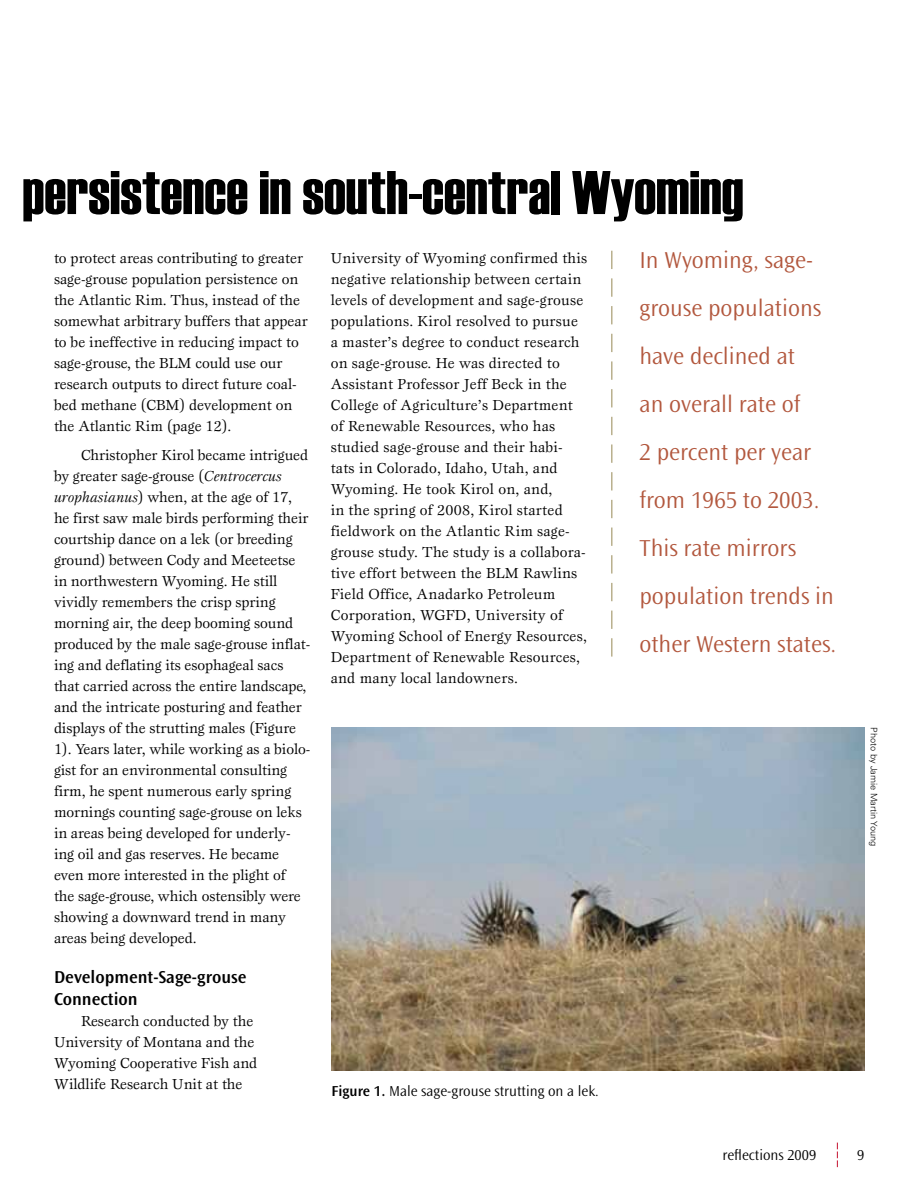
<style>
.page{position:relative;width:918px;height:1188px;background:#fff}
.page>*{position:absolute;margin:0;border:0;box-sizing:border-box;transform-origin:0 0}
.t1{font:61.5px "Haettenschweiler";color:#000}
.t2{font:300 24px/48px "Ocean Sans MT Std";color:#b2573d}
.t3{font:600 18px/21.6px "Ocean Sans MT Std";color:#000}
.t4{font:15px/21px "Esprit";color:#000}
.t5{font:300 15px "Ocean Sans MT Std";color:#000}
.t6{font:300 9px "Zurich BT";color:#000}
.s1{font-style:italic}
.s2{font-weight:600}
</style>
<div class="page">
<img style="left:332px;top:727px;width:532px;height:344px">
<svg style="left:611px;top:251px;width:1px;height:406px"></svg>
<svg style="left:837px;top:1143px;width:1px;height:24px"></svg>
<p class="t1" style="left:22px;top:151px;width:723px">persistence in south-central Wyoming</p>
<p class="t4" style="left:54px;top:247px;width:255px">to protect areas contributing to greater sage-grouse population persistence on the Atlantic Rim. Thus, instead of the somewhat arbitrary buffers that appear to be ineffective in reducing impact to sage-grouse, the BLM could use our research outputs to direct future coal&shy;bed methane (CBM) development on the Atlantic Rim (page 12).</p>
<p class="t4" style="left:54px;top:444px;width:258px;text-indent:27px">Christopher Kirol became intrigued by greater sage-grouse (<span class="s1">Centrocercus urophasianus</span>) when, at the age of 17, he first saw male birds performing their courtship dance on a lek (or breeding ground) between Cody and Meeteetse in northwestern Wyoming. He still vividly remembers the crisp spring morning air, the deep booming sound produced by the male sage-grouse inflat&shy;ing and deflating its esophageal sacs that carried across the entire landscape, and the intricate posturing and feather displays of the strutting males (Figure 1). Years later, while working as a biolo&shy;gist for an environmental consulting firm, he spent numerous early spring mornings counting sage-grouse on leks in areas being developed for underly&shy;ing oil and gas reserves. He became even more interested in the plight of<br>the sage-grouse, which ostensibly were showing a downward trend in many areas being developed.</p>
<p class="t3" style="left:54px;top:967px;width:194px">Development-Sage-grouse<br>Connection</p>
<p class="t4" style="left:54px;top:1010px;width:205px;text-indent:27px">Research conducted by the<br>University of Montana and the<br>Wyoming Cooperative Fish and<br>Wildlife Research Unit at the</p>
<p class="t4" style="left:331px;top:247px;width:258px">University of Wyoming confirmed this negative relationship between certain levels of development and sage-grouse populations. Kirol resolved to pursue a master’s degree to conduct research on sage-grouse. He was directed to Assistant Professor Jeff Beck in the College of Agriculture’s Department of Renewable Resources, who has studied sage-grouse and their habi&shy;tats in Colorado, Idaho, Utah, and Wyoming. He took Kirol on, and,<br>in the spring of 2008, Kirol started fieldwork on the Atlantic Rim sage&shy;grouse study. The study is a collabora&shy;tive effort between the BLM Rawlins Field Office, Anadarko Petroleum Corporation, WGFD, University of Wyoming School of Energy Resources, Department of Renewable Resources, and many local landowners.</p>
<p class="t5" style="left:332px;top:1083px;width:269px"><span class="s2">Figure 1.</span> Male sage-grouse strutting on a lek.</p>
<p class="t2" style="left:639px;top:237px;width:198px">In Wyoming, sage&shy;grouse populations have declined at<br>an overall rate of<br>2 percent per year from 1965 to 2003.<br>This rate mirrors population trends in other Western states.</p>
<p class="t6" style="left:880px;top:727px;width:120px;rotate:90deg">Photo by Jamie Martin Young</p>
<p class="t5" style="left:723px;top:1146px;width:95px">reflections 2009</p>
<p class="t5" style="left:857px;top:1146px;width:9px">9</p>
</div>
